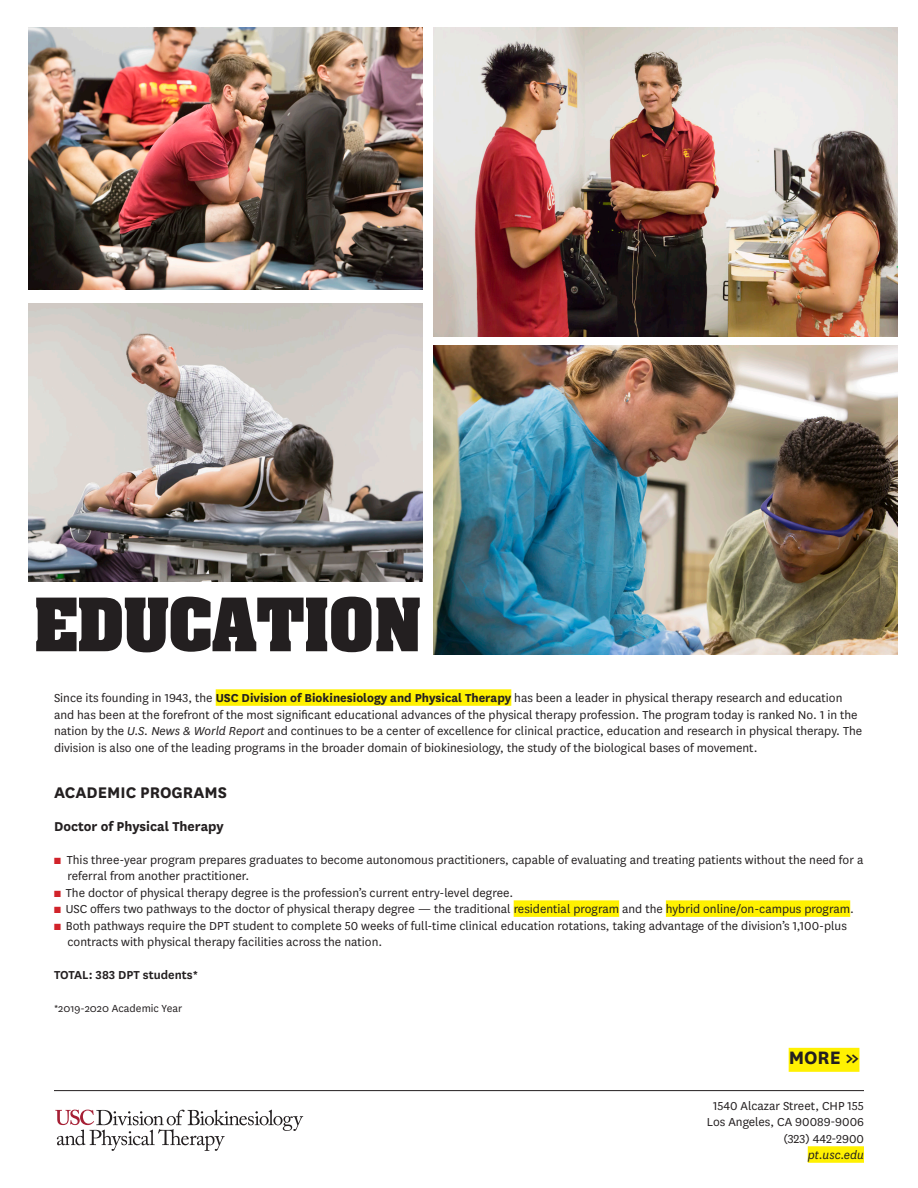
<style>
.page{position:relative;width:918px;height:1188px;background:#fff}
.page>*{position:absolute;margin:0;border:0;box-sizing:border-box;transform-origin:0 0}
.t1{font:700 63px "Aachen";color:#231f20}
.t2{font:700 21px "National";color:#231f20}
.t3{font:700 18px "National";color:#231f20}
.t4{font:700 15px "National";color:#231f20}
.t5{font:13.5px/16.5px "National";color:#231f20}
.t6{font:600 13.5px "National";color:#231f20}
.t7{font:italic 13.5px "National";color:#231f20}
.t8{font:12px "National";color:#231f20}
.s1{font-weight:700}
.s2{font-style:italic}
.s3{color:#d1232a}
</style>
<div class="page">
<hr style="left:54px;top:1090px;width:810px;height:1px;background:#231f20">
<div style="left:808px;top:1146px;width:56px;height:17px;background:#fff101"></div>
<svg style="left:55px;top:1110px;width:248px;height:41px"></svg>
<div style="left:216px;top:689px;width:295px;height:17px;background:#fff101"></div>
<div style="left:514px;top:900px;width:105px;height:17px;background:#fff101"></div>
<div style="left:666px;top:900px;width:184px;height:17px;background:#fff101"></div>
<img style="left:434px;top:27px;width:464px;height:309px">
<img style="left:434px;top:345px;width:464px;height:309px">
<img style="left:28px;top:27px;width:394px;height:263px">
<img style="left:28px;top:303px;width:394px;height:278px">
<div style="left:789px;top:1048px;width:70px;height:24px;background:#fff101"></div>
<p class="t1" style="left:34px;top:577px;width:390px">EDUCATION</p>
<p class="t5" style="left:54px;top:689px;width:810px">Since its founding in 1943, the <span class="s1">USC Division of Biokinesiology and Physical Therapy</span> has been a leader in physical therapy research and education and has been at the forefront of the most significant educational advances of the physical therapy profession. The program today is ranked No. 1 in the nation by the <span class="s2">U.S. News &amp; World Report</span> and continues to be a center of excellence for clinical practice, education and research in physical therapy. The division is also one of the leading programs in the broader domain of biokinesiology, the study of the biological bases of movement.</p>
<p class="t3" style="left:54px;top:779px;width:175px">ACADEMIC PROGRAMS</p>
<p class="t4" style="left:54px;top:815px;width:171px">Doctor of Physical Therapy</p>
<p class="t5" style="left:68px;top:851px;width:797px;text-indent:-14px"><span class="s3">■</span> This three-year program prepares graduates to become autonomous practitioners, capable of evaluating and treating patients without the need for a referral from another practitioner.</p>
<p class="t5" style="left:54px;top:884px;width:461px"><span class="s3">■</span> The doctor of physical therapy degree is the profession’s current entry-level degree.</p>
<p class="t5" style="left:54px;top:900px;width:802px"><span class="s3">■</span> USC offers two pathways to the doctor of physical therapy degree — the traditional residential program and the hybrid online/on-campus program.</p>
<p class="t5" style="left:68px;top:917px;width:781px;text-indent:-14px"><span class="s3">■</span> Both pathways require the DPT student to complete 50 weeks of full-time clinical education rotations, taking advantage of the division’s 1,100-plus contracts with physical therapy facilities across the nation.</p>
<p class="t6" style="left:54px;top:966px;width:146px">TOTAL: 383 DPT students*</p>
<p class="t8" style="left:54px;top:1001px;width:130px">*2019-2020 Academic Year</p>
<p class="t2" style="left:789px;top:1043px;width:72px">MORE &gt;&gt;</p>
<p class="t5" style="left:707px;top:1097px;width:159px;text-align:right">1540 Alcazar Street, CHP 155<br>Los Angeles, CA 90089-9006 (323) 442-2900</p>
<p class="t7" style="left:808px;top:1147px;width:58px">pt.usc.edu</p>
</div>
